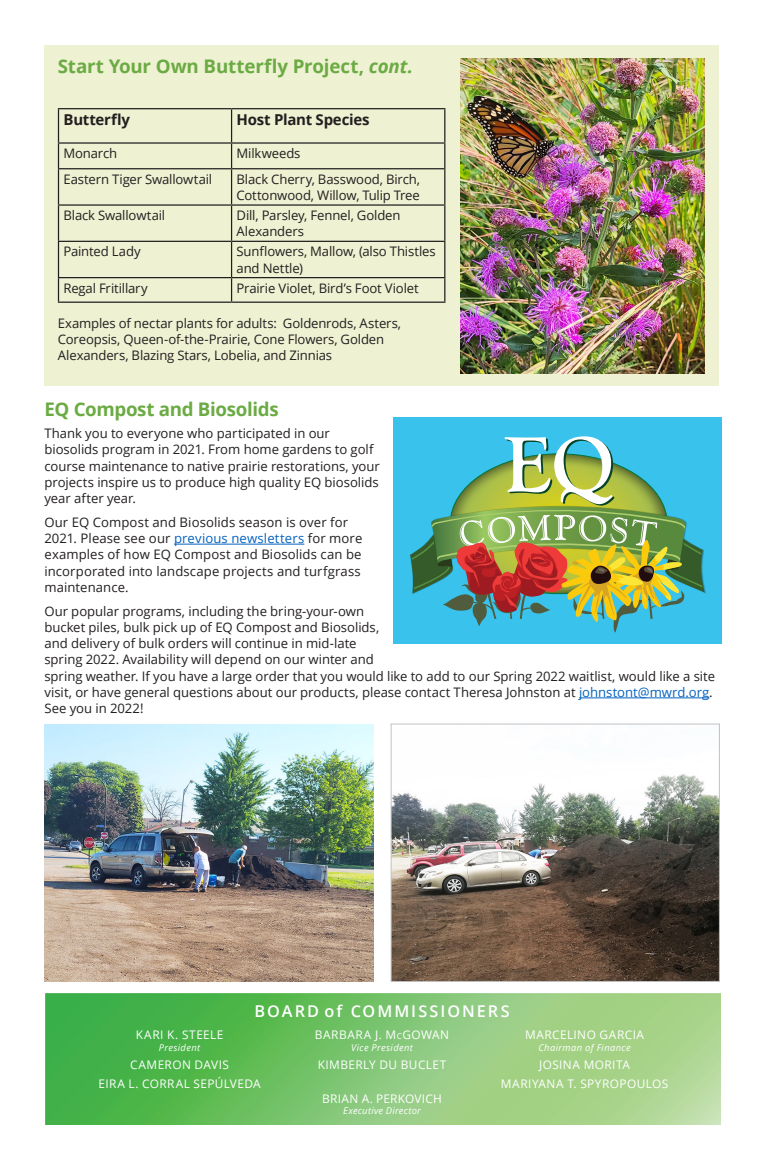
<style>
.page{position:relative;width:765px;height:1170px;background:#fff}
.page>*{position:absolute;margin:0;border:0;box-sizing:border-box;transform-origin:0 0}
.Text{font:700 18.75px "Open Sans";letter-spacing:-.015em;color:#6bab43}
.t1{font:600 16.25px "Open Sans";letter-spacing:.12em;color:#fff}
.Text-2{font:700 15px "Open Sans";letter-spacing:-.015em;color:#231f20}
.Text-3{font:13.12px/16.2px "Open Sans";letter-spacing:-.005em;color:#231f20}
.ROMAN_body_11_5{font:11.88px "Open Sans";letter-spacing:.035em;color:#fff}
.ROMAN_body_11_5-2{font:italic 9.38px "Open Sans";letter-spacing:.04em;color:#fff}
.s1{font-style:italic}
.s2{color:#0563c1}
.s3{font-size:8.38px}
</style>
<div class="page">
<div style="left:44px;top:45px;width:675px;height:340px;background:#eef1d2"></div>
<img style="left:460px;top:58px;width:244px;height:315px">
<img style="left:45px;top:994px;width:675px;height:131px">
<hr style="left:58px;top:108px;width:174px;height:1px;background:#231f20">
<hr style="left:58px;top:109px;width:1px;height:33px;background:#231f20">
<hr style="left:232px;top:108px;width:213px;height:1px;background:#231f20">
<hr style="left:231px;top:109px;width:1px;height:33px;background:#231f20">
<hr style="left:444px;top:109px;width:1px;height:33px;background:#231f20">
<hr style="left:58px;top:142px;width:174px;height:2px;background:#231f20">
<svg style="left:58px;top:144px;width:1px;height:24px"></svg>
<hr style="left:232px;top:142px;width:213px;height:2px;background:#231f20">
<svg style="left:231px;top:144px;width:1px;height:24px"></svg>
<svg style="left:444px;top:144px;width:1px;height:24px"></svg>
<hr style="left:58px;top:168px;width:174px;height:1px;background:#231f20">
<hr style="left:58px;top:169px;width:1px;height:35px;background:#231f20">
<hr style="left:232px;top:168px;width:213px;height:1px;background:#231f20">
<hr style="left:231px;top:169px;width:1px;height:35px;background:#231f20">
<hr style="left:444px;top:169px;width:1px;height:35px;background:#231f20">
<hr style="left:58px;top:204px;width:174px;height:2px;background:#231f20">
<hr style="left:58px;top:206px;width:1px;height:35px;background:#231f20">
<hr style="left:232px;top:204px;width:213px;height:2px;background:#231f20">
<hr style="left:231px;top:206px;width:1px;height:35px;background:#231f20">
<hr style="left:444px;top:206px;width:1px;height:35px;background:#231f20">
<hr style="left:58px;top:241px;width:174px;height:1px;background:#231f20">
<hr style="left:58px;top:242px;width:1px;height:35px;background:#231f20">
<hr style="left:232px;top:241px;width:213px;height:1px;background:#231f20">
<hr style="left:231px;top:242px;width:1px;height:35px;background:#231f20">
<hr style="left:444px;top:242px;width:1px;height:35px;background:#231f20">
<hr style="left:58px;top:277px;width:174px;height:1px;background:#231f20">
<svg style="left:58px;top:278px;width:1px;height:24px"></svg>
<hr style="left:232px;top:277px;width:213px;height:1px;background:#231f20">
<svg style="left:231px;top:278px;width:1px;height:24px"></svg>
<svg style="left:444px;top:278px;width:1px;height:24px"></svg>
<hr style="left:58px;top:302px;width:174px;height:1px;background:#231f20">
<hr style="left:232px;top:302px;width:213px;height:1px;background:#231f20">
<hr style="left:174px;top:544px;width:130px;height:1px;background:#0563c1">
<hr style="left:579px;top:698px;width:130px;height:1px;background:#0563c1">
<img style="left:44px;top:724px;width:329px;height:257px">
<div style="left:393px;top:418px;width:329px;height:226px;background:#38c2ec"></div>
<svg style="left:410px;top:436px;width:295px;height:197px"></svg>
<img style="left:393px;top:774px;width:325px;height:206px">
<div style="left:391px;top:724px;width:329px;height:258px;border:1px solid #c1c2c4"></div>
<p class="Text" style="left:58px;top:53px;width:357px">Start Your Own Butterfly Project, <span class="s1">cont.</span></p>
<p class="Text-2" style="left:64px;top:109px;width:68px">Butterfly</p>
<p class="Text-2" style="left:237px;top:109px;width:135px">Host Plant Species</p>
<p class="Text-3" style="left:64px;top:145px;width:55px">Monarch</p>
<p class="Text-3" style="left:237px;top:145px;width:65px">Milkweeds</p>
<p class="Text-3" style="left:64px;top:171px;width:150px">Eastern Tiger Swallowtail</p>
<p class="Text-3" style="left:237px;top:171px;width:185px">Black Cherry, Basswood, Birch,<br>Cottonwood, Willow, Tulip Tree</p>
<p class="Text-3" style="left:64px;top:207px;width:103px">Black Swallowtail</p>
<p class="Text-3" style="left:237px;top:207px;width:165px">Dill, Parsley, Fennel, Golden<br>Alexanders</p>
<p class="Text-3" style="left:64px;top:243px;width:79px">Painted Lady</p>
<p class="Text-3" style="left:237px;top:243px;width:201px">Sunflowers, Mallow, (also Thistles and Nettle)</p>
<p class="Text-3" style="left:64px;top:279px;width:86px">Regal Fritillary</p>
<p class="Text-3" style="left:237px;top:279px;width:184px">Prairie Violet, Bird’s Foot Violet</p>
<p class="Text-3" style="left:58px;top:314px;width:345px">Examples of nectar plants for adults: Goldenrods, Asters,<br>Coreopsis, Queen-of-the-Prairie, Cone Flowers, Golden<br>Alexanders, Blazing Stars, Lobelia, and Zinnias</p>
<p class="Text" style="left:44px;top:396px;width:236px">EQ Compost and Biosolids</p>
<p class="Text-3" style="left:44px;top:425px;width:337px">Thank you to everyone who participated in our biosolids program in 2021. From home gardens to golf course maintenance to native prairie restorations, your projects inspire us to produce high quality EQ biosolids year after year.</p>
<p class="Text-3" style="left:44px;top:514px;width:319px">Our EQ Compost and Biosolids season is over for 2021. Please see our <span class="s2">previous newsletters</span> for more examples of how EQ Compost and Biosolids can be incorporated into landscape projects and turfgrass maintenance.</p>
<p class="Text-3" style="left:44px;top:602px;width:672px">Our popular programs, including the bring-your-own<br>bucket piles, bulk pick up of EQ Compost and Biosolids,<br>and delivery of bulk orders will continue in mid-late<br>spring 2022. Availability will depend on our winter and<br>spring weather. If you have a large order that you would like to add to our Spring 2022 waitlist, would like a site visit, or have general questions about our products, please contact Theresa Johnston at <span class="s2">johnstont@mwrd.org</span>.<br>See you in 2022!</p>
<p class="t1" style="left:254px;top:1000px;width:257px">BOARD of COMMISSIONERS</p>
<p class="ROMAN_body_11_5" style="left:136px;top:1027px;width:89px">KARI K. STEELE</p>
<p class="ROMAN_body_11_5-2" style="left:159px;top:1041px;width:43px">President</p>
<p class="ROMAN_body_11_5" style="left:130px;top:1057px;width:100px">CAMERON DAVIS</p>
<p class="ROMAN_body_11_5" style="left:98px;top:1076px;width:164px">EIRA L. CORRAL SEPÚLVEDA</p>
<p class="ROMAN_body_11_5" style="left:315px;top:1027px;width:136px">BARBARA J. M<span class="s3">c</span>GOWAN</p>
<p class="ROMAN_body_11_5-2" style="left:351px;top:1041px;width:63px">Vice President</p>
<p class="ROMAN_body_11_5" style="left:318px;top:1057px;width:130px">KIMBERLY DU BUCLET</p>
<p class="ROMAN_body_11_5" style="left:322px;top:1091px;width:121px">BRIAN A. PERKOVICH</p>
<p class="ROMAN_body_11_5-2" style="left:343px;top:1104px;width:79px">Executive Director</p>
<p class="ROMAN_body_11_5" style="left:525px;top:1027px;width:120px">MARCELINO GARCIA</p>
<p class="ROMAN_body_11_5-2" style="left:538px;top:1041px;width:94px">Chairman of Finance</p>
<p class="ROMAN_body_11_5" style="left:539px;top:1057px;width:92px">JOSINA MORITA</p>
<p class="ROMAN_body_11_5" style="left:501px;top:1076px;width:169px">MARIYANA T. SPYROPOULOS</p>
</div>
